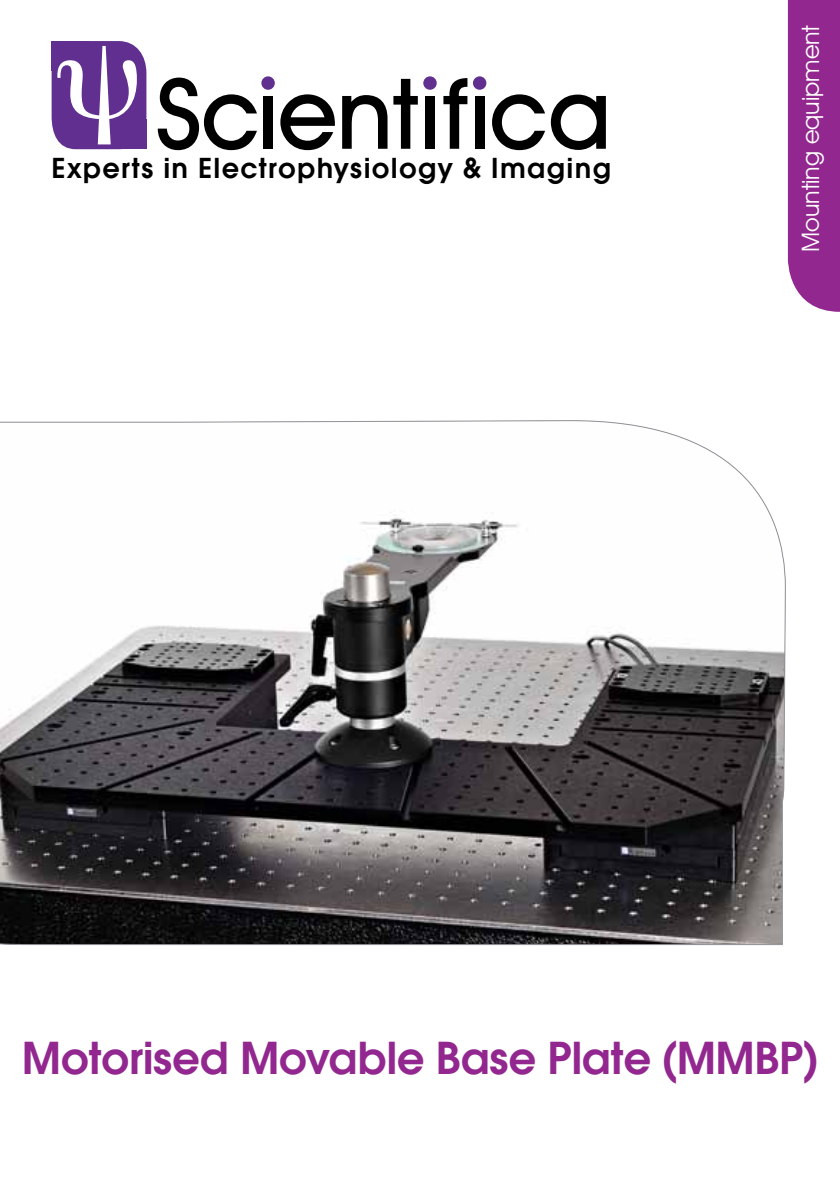
<style>
.page{position:relative;width:840px;height:1191px;background:#fff}
.page>*{position:absolute;margin:0;border:0;box-sizing:border-box;transform-origin:0 0}
.t1{font:600 48px "Avant Gar Got Itc TEE";letter-spacing:-.01em;color:#92278f}
.t2{font:600 30px "Avant Gar Got Itc TEE";letter-spacing:.045em;color:#000}
.t3{font:24px "Avant Garde IT Cby BT";color:#fff}
</style>
<div class="page">
<svg style="left:0;top:420px;width:785px;height:525px"></svg>
<svg style="left:787px;top:0;width:52px;height:312px;background:#9c3c9a"></svg>
<svg style="left:52px;top:41px;width:94px;height:108px"></svg>
<svg style="left:158px;top:78px;width:99px;height:72px"></svg>
<div style="left:263px;top:96px;width:10px;height:53px;background:#000"></div>
<svg style="left:280px;top:94px;width:55px;height:56px"></svg>
<svg style="left:342px;top:95px;width:45px;height:54px"></svg>
<svg style="left:393px;top:79px;width:24px;height:70px"></svg>
<div style="left:425px;top:96px;width:10px;height:53px;background:#000"></div>
<svg style="left:443px;top:78px;width:24px;height:71px"></svg>
<div style="left:475px;top:96px;width:9px;height:53px;background:#000"></div>
<svg style="left:492px;top:94px;width:52px;height:56px"></svg>
<svg style="left:550px;top:95px;width:55px;height:55px"></svg>
<div style="left:261px;top:76px;width:13px;height:14px;background:#602f90;border-radius:50%"></div>
<div style="left:423px;top:76px;width:13px;height:14px;background:#602f90;border-radius:50%"></div>
<div style="left:472px;top:76px;width:14px;height:14px;background:#602f90;border-radius:50%"></div>
<p class="t2" style="left:52px;top:151px;width:560px">Experts in Electrophysiology &amp; Imaging</p>
<p class="t3" style="left:795px;top:252px;width:228px;rotate:-90deg">Mounting equipment</p>
<h1 class="t1" style="left:22px;top:1030px;width:797px">Motorised Movable Base Plate (MMBP)</h1>
</div>
